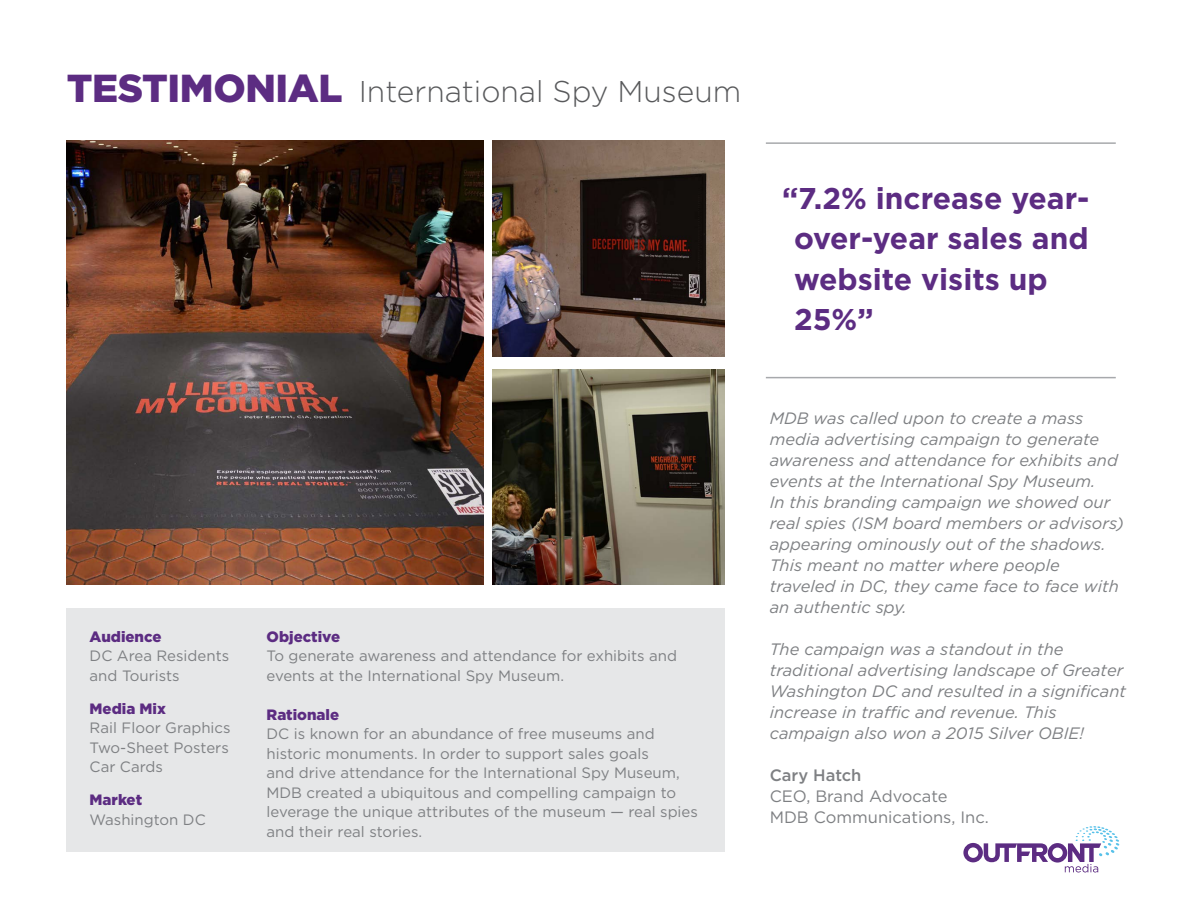
<style>
.page{position:relative;width:1188px;height:918px;background:#fff}
.page>*{position:absolute;margin:0;border:0;box-sizing:border-box;transform-origin:0 0}
.t1{font:700 30px/40.5px "Gotham";color:#5c2c82}
.t2{font:300 30px "Gotham";color:#58595b}
.t3{font:italic 16.5px/21px "Gotham";color:#7e8083}
.t4{font:16.5px/21px "Gotham";color:#7e8083}
.t5{font:500 16.5px "Gotham";color:#7e8083}
.t6{font:15px/19.5px "Gotham";color:#7e8083}
.t7{font:900 15px "Gotham";color:#5c2c82}
.s1{font-weight:900;font-size:39px;color:#5c2c82}
</style>
<div class="page">
<img style="left:67px;top:141px;width:416px;height:444px">
<div style="left:66px;top:608px;width:658px;height:244px;background:#e6e7e8"></div>
<hr style="left:766px;top:142px;width:350px;height:2px;background:#a7a9ac">
<hr style="left:766px;top:377px;width:350px;height:1px;background:#a7a9ac">
<svg style="left:963px;top:826px;width:157px;height:47px"></svg>
<img style="left:492px;top:141px;width:232px;height:215px">
<img style="left:492px;top:369px;width:232px;height:216px">
<h1 class="t2" style="left:67px;top:72px;width:676px"><span class="s1">TESTIMONIAL</span> International Spy Museum</h1>
<h1 class="t1" style="left:794px;top:178px;width:297px;text-indent:-12px">“7.2% increase year&shy;over-year sales and website visits up<br>25%”</h1>
<p class="t7" style="left:90px;top:626px;width:73px">Audience</p>
<p class="t6" style="left:90px;top:646px;width:141px">DC Area Residents and Tourists</p>
<p class="t7" style="left:90px;top:698px;width:78px">Media Mix</p>
<p class="t6" style="left:90px;top:718px;width:142px">Rail Floor Graphics<br>Two-Sheet Posters<br>Car Cards</p>
<p class="t7" style="left:90px;top:789px;width:54px">Market</p>
<p class="t6" style="left:90px;top:809px;width:118px">Washington DC</p>
<p class="t7" style="left:267px;top:626px;width:75px">Objective</p>
<p class="t6" style="left:267px;top:646px;width:412px">To generate awareness and attendance for exhibits and events at the International Spy Museum.</p>
<p class="t7" style="left:267px;top:704px;width:74px">Rationale</p>
<p class="t6" style="left:267px;top:724px;width:433px">DC is known for an abundance of free museums and historic monuments. In order to support sales goals<br>and drive attendance for the International Spy Museum, MDB created a ubiquitous and compelling campaign to leverage the unique attributes of the museum — real spies and their real stories.</p>
<p class="t3" style="left:770px;top:407px;width:356px">MDB was called upon to create a mass media advertising campaign to generate awareness and attendance for exhibits and events at the International Spy Museum.<br>In this branding campaign we showed our real spies (ISM board members or advisors) appearing ominously out of the shadows.<br>This meant no matter where people traveled in DC, they came face to face with an authentic spy.</p>
<p class="t3" style="left:770px;top:638px;width:358px">The campaign was a standout in the traditional advertising landscape of Greater Washington DC and resulted in a significant increase in traffic and revenue. This campaign also won a 2015 Silver OBIE!</p>
<p class="t5" style="left:770px;top:764px;width:93px">Cary Hatch</p>
<p class="t4" style="left:770px;top:785px;width:221px">CEO, Brand Advocate<br>MDB Communications, Inc.</p>
</div>
